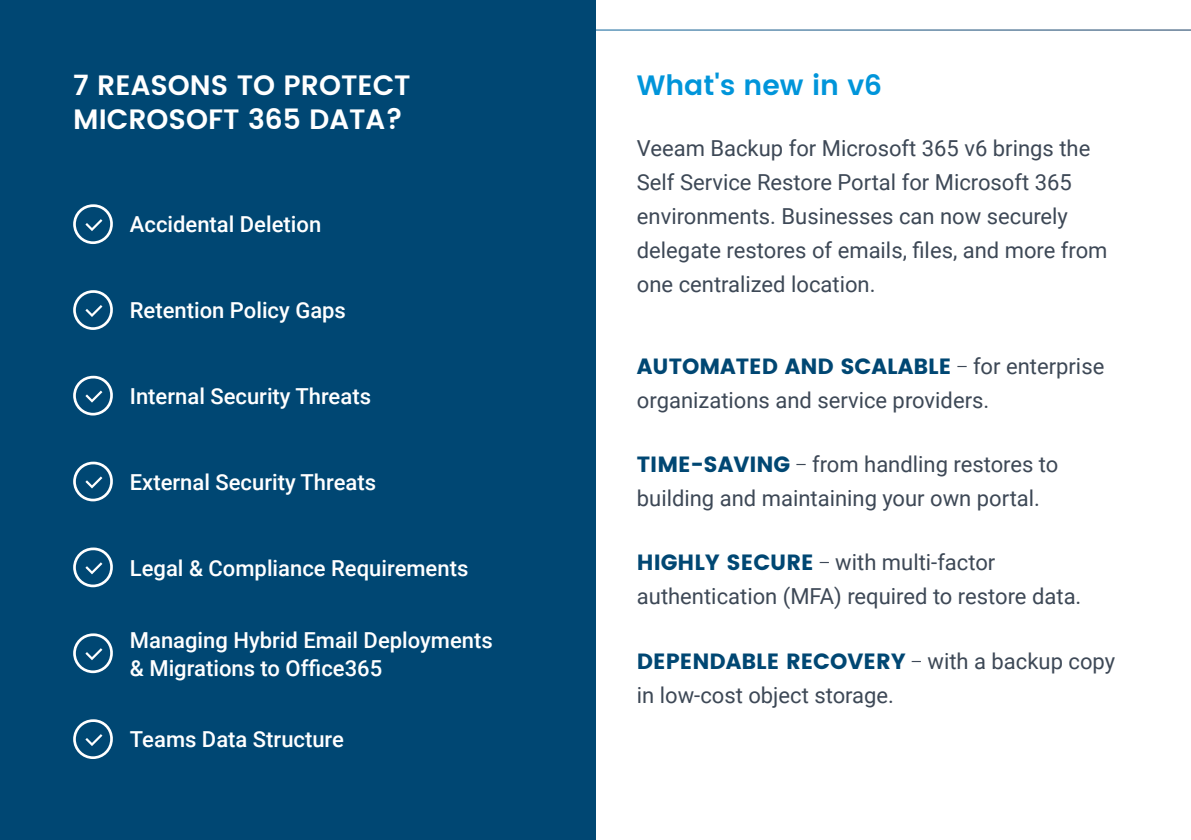
<style>
.page{position:relative;width:1191px;height:840px;background:#fff}
.page>*{position:absolute;margin:0;border:0;box-sizing:border-box;transform-origin:0 0}
.t1{font:600 28px/34px "Poppins";color:#fff}
.t2{font:600 28px "Poppins";color:#0095da}
.t3{font:22px/34px "Roboto";color:#3d4856}
.t4{font:500 22px/28px "Roboto";color:#fff}
.t5{font:22px "Poppins";color:#004773}
.s1{font-family:"Minion Pro";color:#3d4856}
.s2{font-family:"Roboto";color:#3d4856}
.s3{font-family:"Poppins";color:#004773}
.s4{font-family:"Minion Pro"}
</style>
<div class="page">
<div style="left:0;top:0;width:595px;height:839px;background:#004773"></div>
<svg style="left:73px;top:204px;width:40px;height:40px"></svg>
<svg style="left:73px;top:375px;width:40px;height:40px"></svg>
<svg style="left:73px;top:547px;width:40px;height:40px"></svg>
<svg style="left:73px;top:719px;width:40px;height:39px"></svg>
<svg style="left:73px;top:290px;width:40px;height:40px"></svg>
<svg style="left:73px;top:461px;width:40px;height:40px"></svg>
<svg style="left:73px;top:633px;width:40px;height:39px"></svg>
<p class="t1" style="left:73px;top:69px;width:339px">7 REASONS TO PROTECT<br>MICROSOFT 365 DATA?</p>
<p class="t4" style="left:130px;top:210px;width:193px">Accidental Deletion</p>
<p class="t4" style="left:130px;top:295px;width:218px">Retention Policy Gaps</p>
<p class="t4" style="left:130px;top:381px;width:243px">Internal Security Threats</p>
<p class="t4" style="left:130px;top:467px;width:248px">External Security Threats</p>
<p class="t4" style="left:130px;top:552px;width:340px">Legal &amp; Compliance Requirements</p>
<p class="t4" style="left:130px;top:624px;width:364px">Managing Hybrid Email Deployments &amp; Migrations to Office365</p>
<p class="t4" style="left:130px;top:724px;width:216px">Teams Data Structure</p>
<p class="t2" style="left:637px;top:64px;width:247px">What's new in v6</p>
<p class="t3" style="left:637px;top:130px;width:472px">Veeam Backup for Microsoft 365 v6 brings the Self Service Restore Portal for Microsoft 365 environments. Businesses can now securely delegate restores of emails, files, and more from one centralized location.</p>
<p class="t5" style="left:637px;top:353px;width:469px">AUTOMATED AND SCALABLE <span class="s1">–</span> <span class="s2">for enterprise</span></p>
<p class="t3" style="left:637px;top:381px;width:354px">organizations and service providers.</p>
<p class="t3" style="left:637px;top:446px;width:423px"><span class="s3">TIME-SAVING</span> <span class="s4">–</span> from handling restores to building and maintaining your own portal.</p>
<p class="t3" style="left:637px;top:544px;width:446px"><span class="s3">HIGHLY SECURE</span> <span class="s4">–</span> with multi-factor authentication (MFA) required to restore data.</p>
<p class="t5" style="left:637px;top:647px;width:480px">DEPENDABLE RECOVERY <span class="s1">–</span> <span class="s2">with a backup copy</span></p>
<p class="t3" style="left:637px;top:676px;width:259px">in low-cost object storage.</p>
</div>
